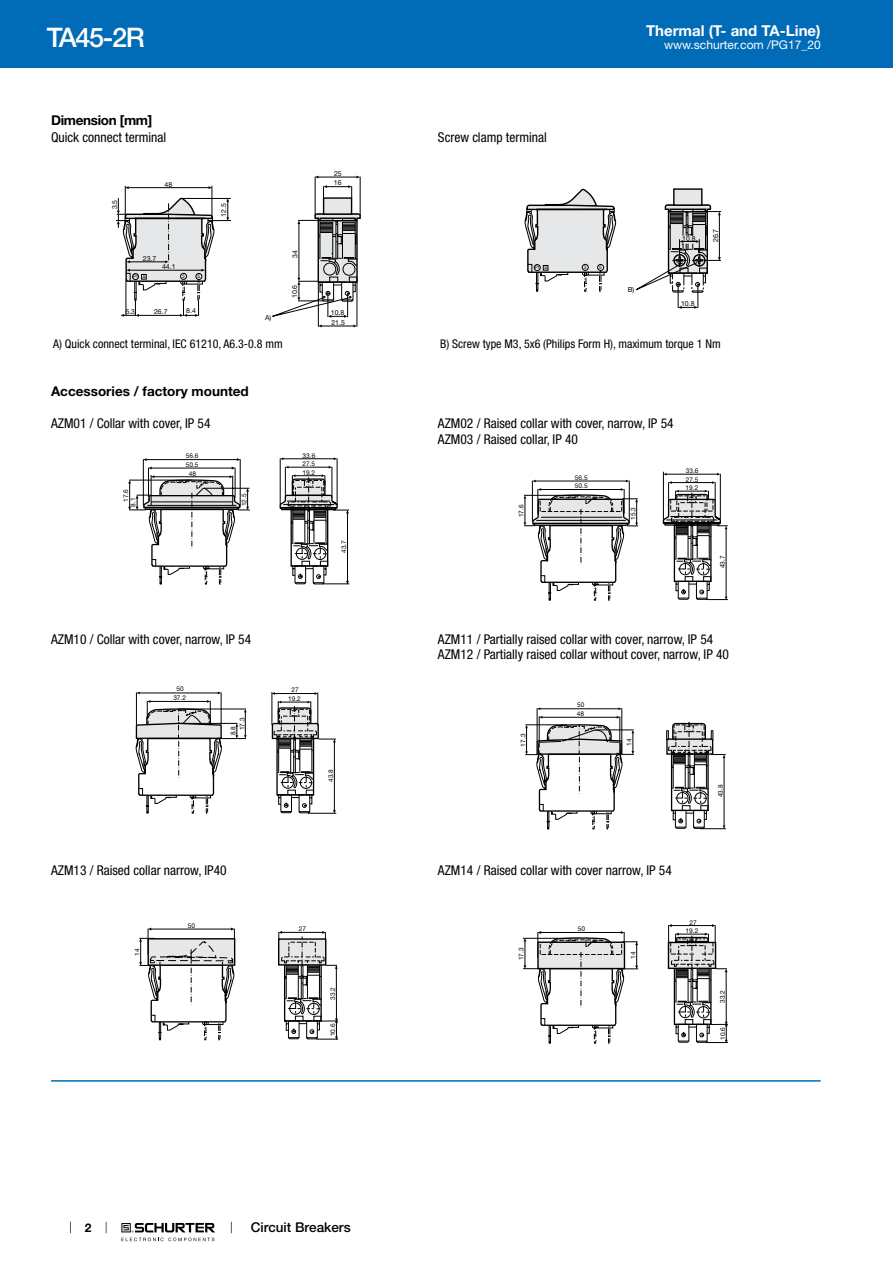
<style>
.page{position:relative;width:893px;height:1263px;background:#fff}
.page>*{position:absolute;margin:0;border:0;box-sizing:border-box;transform-origin:0 0}
.t1{font:500 27px "Helvetica Neue LT";letter-spacing:-.05em;color:#fff}
.t2{font:700 15px "Helvetica Neue LT";color:#fff}
.t3{font:condensed 13.5px/15.8px "Helvetica Neue LT";color:#000}
.t4{font:700 13.5px "Helvetica Neue LT";color:#000}
.t5{font:500 13.5px "Helvetica Neue LT";color:#000}
.t6{font:700 13.5px "Helvetica Neue LT";letter-spacing:-.025em;color:#000}
.t7{font:condensed 12px "Helvetica Neue LT";color:#000}
.t8{font:12px "Helvetica Neue LT";color:#fff}
.t9{font:700 12px "Helvetica Neue LT";color:#000}
.t10{font:6.9px/10.2px "Helvetica Neue LT";color:#000}
.t11{font:6.45px/8.7px "Helvetica Neue LT";color:#000}
.t12{font:4.8px "Helvetica Neue LT";color:#000}
</style>
<div class="page">
<svg style="left:70px;top:1221px;width:1px;height:12px"></svg>
<svg style="left:121px;top:1223px;width:94px;height:18px"></svg>
<div style="left:0;top:0;width:893px;height:68px;background:#006bb6"></div>
<svg style="left:115px;top:185px;width:116px;height:132px"></svg>
<hr style="left:318px;top:177px;width:39px;height:1px;background:#000">
<hr style="left:315px;top:177px;width:1px;height:39px;background:#000">
<hr style="left:360px;top:177px;width:1px;height:39px;background:#000">
<svg style="left:323px;top:185px;width:29px;height:12px"></svg>
<hr style="left:321px;top:326px;width:33px;height:1px;background:#000">
<hr style="left:318px;top:283px;width:1px;height:44px;background:#000">
<hr style="left:357px;top:283px;width:1px;height:44px;background:#000">
<div style="left:324px;top:198px;width:28px;height:16px;background:#e6e7e8"></div>
<div style="left:323px;top:197px;width:29px;height:18px;border:1px solid #000"></div>
<svg style="left:272px;top:212px;width:89px;height:106px"></svg>
<svg style="left:524px;top:188px;width:197px;height:121px"></svg>
<svg style="left:128px;top:458px;width:122px;height:126px"></svg>
<hr style="left:283px;top:458px;width:51px;height:1px;background:#000">
<hr style="left:337px;top:458px;width:1px;height:47px;background:#000">
<hr style="left:280px;top:458px;width:1px;height:47px;background:#000">
<svg style="left:279px;top:466px;width:70px;height:119px"></svg>
<hr style="left:666px;top:474px;width:51px;height:1px;background:#000">
<hr style="left:720px;top:474px;width:1px;height:46px;background:#000">
<hr style="left:663px;top:472px;width:1px;height:49px;background:#000">
<svg style="left:662px;top:481px;width:66px;height:119px"></svg>
<hr style="left:272px;top:692px;width:1px;height:33px;background:#000">
<hr style="left:275px;top:693px;width:40px;height:1px;background:#000">
<hr style="left:318px;top:692px;width:1px;height:34px;background:#000">
<svg style="left:135px;top:691px;width:112px;height:123px"></svg>
<svg style="left:271px;top:701px;width:65px;height:113px"></svg>
<svg style="left:523px;top:479px;width:116px;height:350px"></svg>
<hr style="left:595px;top:730px;width:39px;height:1px;background:#000">
<svg style="left:666px;top:722px;width:60px;height:107px"></svg>
<svg style="left:139px;top:927px;width:97px;height:113px"></svg>
<div style="left:278px;top:938px;width:48px;height:27px;border:1px solid #000"></div>
<svg style="left:279px;top:931px;width:59px;height:109px"></svg>
<svg style="left:522px;top:931px;width:117px;height:112px"></svg>
<svg style="left:668px;top:924px;width:60px;height:119px"></svg>
<hr style="left:51px;top:1080px;width:770px;height:2px;background:#006bb6">
<h1 class="t1" style="left:47px;top:21px;width:99px">TA45-2R</h1>
<p class="t6" style="left:51px;top:112px;width:103px">Dimension [mm]</p>
<p class="t3" style="left:51px;top:130px;width:117px">Quick connect terminal</p>
<p class="t10" style="left:109px;top:209px;width:11px;rotate:-90deg">3.5</p>
<p class="t10" style="left:165px;top:179px;width:9px">48</p>
<p class="t10" style="left:219px;top:217px;width:15px;rotate:-90deg">12.5</p>
<p class="t10" style="left:143px;top:253px;width:15px">23.7</p>
<p class="t10" style="left:162px;top:262px;width:15px">44.1</p>
<p class="t12" style="left:133px;top:274px;width:14px">P1 a</p>
<p class="t12" style="left:182px;top:274px;width:4px">3</p>
<p class="t12" style="left:198px;top:274px;width:4px">5</p>
<p class="t10" style="left:126px;top:306px;width:11px">5.3</p>
<p class="t10" style="left:154px;top:306px;width:15px">26.7</p>
<p class="t10" style="left:186px;top:305px;width:11px">8.4</p>
<p class="t10" style="left:265px;top:312px;width:8px">A)</p>
<p class="t7" style="left:53px;top:337px;width:231px">A) Quick connect terminal, IEC 61210, A6.3-0.8 mm</p>
<p class="t10" style="left:290px;top:258px;width:9px;rotate:-90deg">34</p>
<p class="t10" style="left:289px;top:298px;width:15px;rotate:-90deg">10.6</p>
<p class="t4" style="left:51px;top:383px;width:199px">Accessories / factory mounted</p>
<p class="t3" style="left:51px;top:415px;width:161px">AZM01 / Collar with cover, IP 54</p>
<p class="t11" style="left:186px;top:451px;width:14px">56.6<br>50.5</p>
<p class="t11" style="left:122px;top:502px;width:14px;rotate:-90deg">17.6</p>
<p class="t11" style="left:129px;top:506px;width:11px;rotate:-90deg">8.1</p>
<p class="t11" style="left:189px;top:469px;width:9px">48</p>
<p class="t11" style="left:240px;top:506px;width:14px;rotate:-90deg">12.5</p>
<p class="t11" style="left:303px;top:451px;width:14px">33.6</p>
<p class="t11" style="left:302px;top:468px;width:14px">19.2</p>
<p class="t11" style="left:302px;top:459px;width:14px">27.5</p>
<p class="t10" style="left:334px;top:168px;width:9px;line-height:9.3px">25<br>16</p>
<p class="t10" style="left:331px;top:307px;width:16px">10.8<br>21.5</p>
<p class="t11" style="left:340px;top:553px;width:14px;rotate:-90deg">43.7</p>
<p class="t3" style="left:51px;top:631px;width:202px">AZM10 / Collar with cover, narrow, IP 54</p>
<p class="t11" style="left:177px;top:685px;width:9px">50</p>
<p class="t11" style="left:173px;top:693px;width:14px">37.2</p>
<p class="t11" style="left:238px;top:730px;width:14px;rotate:-90deg">17.3</p>
<p class="t11" style="left:229px;top:735px;width:11px;rotate:-90deg">8.8</p>
<p class="t11" style="left:291px;top:686px;width:9px">27</p>
<p class="t11" style="left:288px;top:694px;width:14px">19.2</p>
<p class="t11" style="left:326px;top:782px;width:14px;rotate:-90deg">43.8</p>
<p class="t3" style="left:51px;top:862px;width:177px">AZM13 / Raised collar narrow, IP40</p>
<p class="t11" style="left:133px;top:955px;width:9px;rotate:-90deg">14</p>
<p class="t11" style="left:188px;top:921px;width:9px">50</p>
<p class="t11" style="left:299px;top:925px;width:9px">27</p>
<p class="t11" style="left:328px;top:1000px;width:14px;rotate:-90deg">33.2</p>
<p class="t11" style="left:328px;top:1036px;width:14px;rotate:-90deg">10.6</p>
<p class="t9" style="left:85px;top:1220px;width:8px">2</p>
<p class="t5" style="left:251px;top:1219px;width:101px">Circuit Breakers</p>
<p class="t2" style="left:646px;top:21px;width:176px">Thermal (T- and TA-Line)</p>
<p class="t3" style="left:438px;top:130px;width:110px">Screw clamp terminal</p>
<p class="t8" style="left:664px;top:38px;width:158px">www.schurter.com /PG17_20</p>
<p class="t12" style="left:535px;top:265px;width:14px">P1 a</p>
<p class="t12" style="left:584px;top:265px;width:4px">3</p>
<p class="t12" style="left:599px;top:265px;width:4px">5</p>
<p class="t10" style="left:628px;top:285px;width:8px">B)</p>
<p class="t10" style="left:682px;top:233px;width:15px">10.8</p>
<p class="t10" style="left:710px;top:242px;width:15px;rotate:-90deg">26.7</p>
<p class="t10" style="left:681px;top:298px;width:15px">10.8</p>
<p class="t7" style="left:440px;top:337px;width:282px">B) Screw type M3, 5x6 (Philips Form H), maximum torque 1 Nm</p>
<p class="t3" style="left:438px;top:415px;width:237px">AZM02 / Raised collar with cover, narrow, IP 54<br>AZM03 / Raised collar, IP 40</p>
<p class="t11" style="left:517px;top:517px;width:14px;rotate:-90deg">17.6</p>
<p class="t11" style="left:575px;top:473px;width:14px">56.5<br>50.5</p>
<p class="t11" style="left:629px;top:520px;width:14px;rotate:-90deg">15.3</p>
<p class="t11" style="left:686px;top:466px;width:14px">33.6</p>
<p class="t11" style="left:686px;top:483px;width:14px">19.2</p>
<p class="t11" style="left:686px;top:475px;width:14px">27.5</p>
<p class="t11" style="left:718px;top:568px;width:14px;rotate:-90deg">43.7</p>
<p class="t3" style="left:438px;top:631px;width:293px">AZM11 / Partially raised collar with cover, narrow, IP 54<br>AZM12 / Partially raised collar without cover, narrow, IP 40</p>
<p class="t11" style="left:577px;top:700px;width:9px">50</p>
<p class="t11" style="left:577px;top:709px;width:9px">48</p>
<p class="t11" style="left:519px;top:746px;width:14px;rotate:-90deg">17.3</p>
<p class="t11" style="left:625px;top:746px;width:9px;rotate:-90deg">14</p>
<p class="t11" style="left:716px;top:797px;width:14px;rotate:-90deg">43.8</p>
<p class="t3" style="left:438px;top:862px;width:235px">AZM14 / Raised collar with cover narrow, IP 54</p>
<p class="t11" style="left:517px;top:960px;width:14px;rotate:-90deg">17.3</p>
<p class="t11" style="left:578px;top:925px;width:9px">50</p>
<p class="t11" style="left:629px;top:959px;width:9px;rotate:-90deg">14</p>
<p class="t11" style="left:689px;top:918px;width:9px">27</p>
<p class="t11" style="left:686px;top:926px;width:14px">19.2</p>
<p class="t11" style="left:718px;top:1003px;width:14px;rotate:-90deg">33.2</p>
<p class="t11" style="left:718px;top:1040px;width:14px;rotate:-90deg">10.6</p>
</div>
